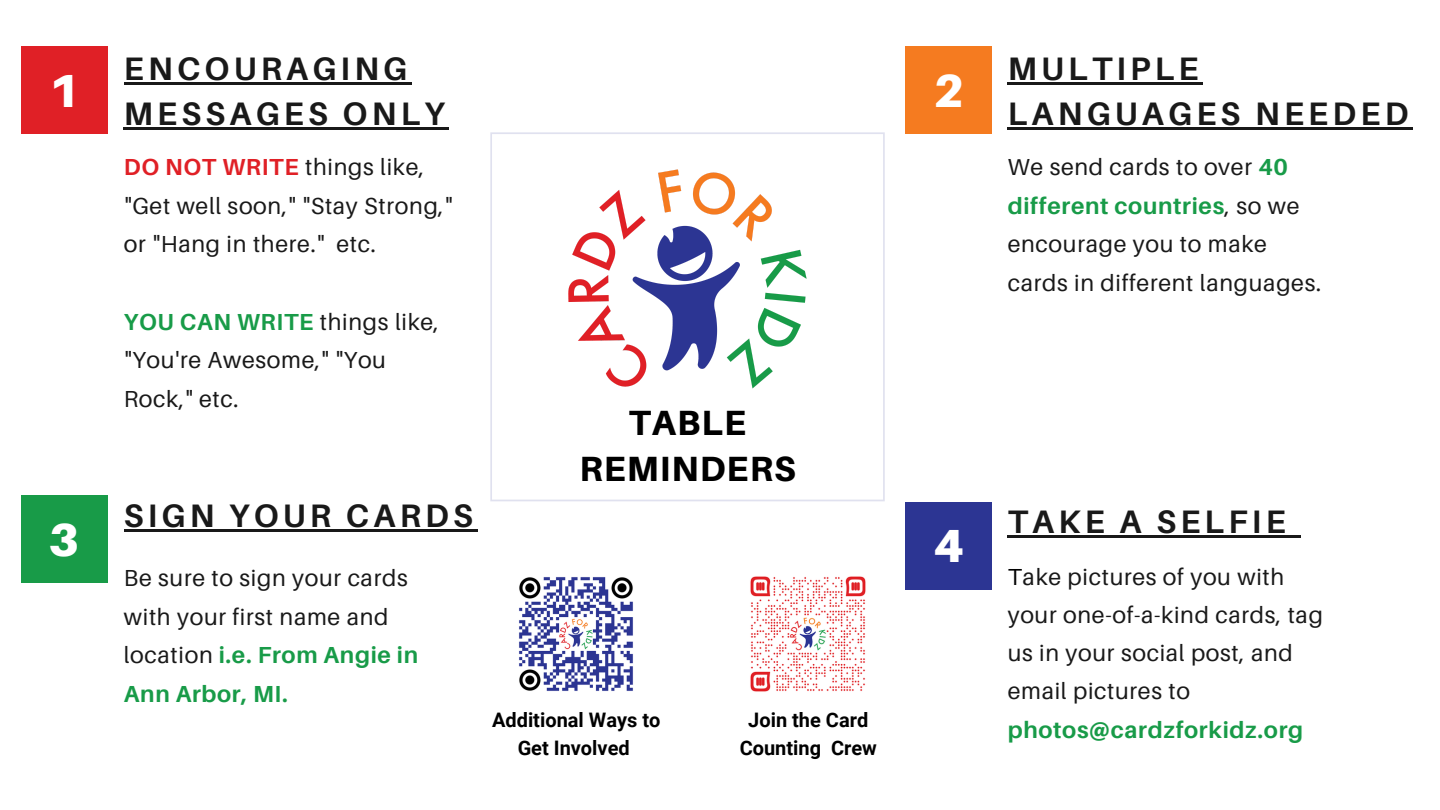
<style>
.page{position:relative;width:1440px;height:810px;background:#fff}
.page>*{position:absolute;margin:0;border:0;box-sizing:border-box;transform-origin:0 0}
.t1{font:900 46.4px "Aileron";color:#fff}
.t2{font:800 35.1px/45.4px "Aileron";letter-spacing:.03em;color:#000;text-align:center}
.t3{font:700 32.5px/45px "Aileron";letter-spacing:.13em;color:#191919}
.t4{font:23.2px/38.6px "Aileron";letter-spacing:.03em;color:#191919}
.t5{font:700 23.2px "Aileron";letter-spacing:.03em;color:#189b48}
.t6{font:700 20px/27.8px "Roboto";color:#000;text-align:center}
.s1{font-weight:700;color:#e02026}
.s2{font-weight:700;color:#189b48}
.s3{color:#000}
</style>
<div class="page">
<div style="left:21px;top:46px;width:86px;height:88px;background:#e02026"></div>
<div style="left:906px;top:46px;width:86px;height:88px;background:#f57b20"></div>
<div style="left:21px;top:495px;width:86px;height:88px;background:#189b48"></div>
<div style="left:906px;top:502px;width:86px;height:88px;background:#2c3593"></div>
<img style="left:750px;top:576px;width:116px;height:116px">
<hr style="left:124px;top:529px;width:353px;height:3px;background:#191919">
<svg style="left:490px;top:132px;width:395px;height:369px"></svg>
<img style="left:567px;top:167px;width:241px;height:223px">
<img style="left:519px;top:577px;width:114px;height:114px">
<hr style="left:124px;top:82px;width:287px;height:3px;background:#191919">
<hr style="left:124px;top:127px;width:325px;height:3px;background:#191919">
<hr style="left:1008px;top:82px;width:195px;height:3px;background:#191919">
<hr style="left:1008px;top:127px;width:405px;height:3px;background:#191919">
<hr style="left:1008px;top:535px;width:282px;height:3px;background:#191919">
<svg style="left:1290px;top:535px;width:10px;height:3px"></svg>
<h3 class="t3" style="left:124px;top:46px;width:323px">ENCOURAGING<br>MESSAGES ONLY</h3>
<p class="t4" style="left:124px;top:147px;width:330px"><span class="s1">DO NOT WRITE</span> things like, "Get well soon," "Stay Strong," or "Hang in there." etc.</p>
<h1 class="t1" style="left:49px;top:62px;width:32px">1</h1>
<h1 class="t1" style="left:934px;top:62px;width:32px">2</h1>
<p class="t4" style="left:124px;top:302px;width:317px"><span class="s2">YOU CAN WRITE</span> things like, "You're Awesome," "You<br>Rock," etc.</p>
<h2 class="t2" style="left:579px;top:400px;width:218px">TABLE<br>REMINDERS</h2>
<h3 class="t3" style="left:124px;top:493px;width:351px">SIGN YOUR CARDS</h3>
<h1 class="t1" style="left:49px;top:511px;width:32px">3</h1>
<h1 class="t1" style="left:934px;top:517px;width:32px">4</h1>
<p class="t4" style="left:124px;top:558px;width:296px">Be sure to sign your cards with your first name and location <span class="s2">i.e. From Angie in<br>Ann Arbor, MI.</span></p>
<p class="t6" style="left:492px;top:707px;width:170px">Additional Ways to<br>Get Involved</p>
<p class="t6" style="left:740px;top:707px;width:139px">Join the Card<br>Counting Crew</p>
<h3 class="t3" style="left:1008px;top:46px;width:402px">MULTIPLE<br>LANGUAGES NEEDED</h3>
<p class="t4" style="left:1008px;top:147px;width:315px">We send cards to over <span class="s2">40 different countries</span>, so we encourage you to make cards in different languages.</p>
<h3 class="t3" style="left:1008px;top:498px;width:279px">TAKE A SELFIE</h3>
<p class="t4" style="left:1008px;top:557px;width:317px;line-height:38.2px"><span class="s3">T</span>ake pictures of you with your one-of-a-kind cards, tag us in your social post, and email pictures to</p>
<p class="t5" style="left:1008px;top:715px;width:297px">photos@cardzforkidz.org</p>
</div>
